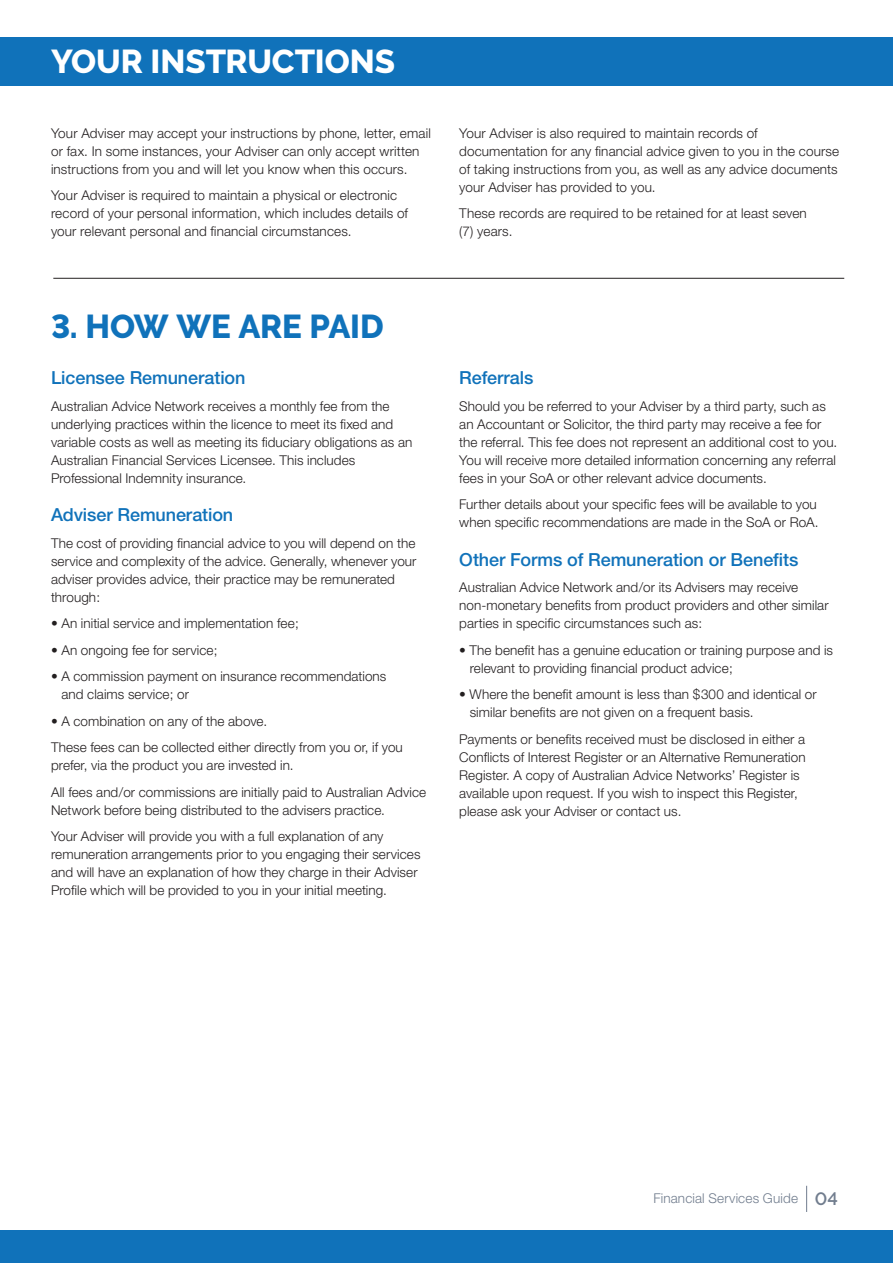
<style>
.page{position:relative;width:893px;height:1263px;background:#fff}
.page>*{position:absolute;margin:0;border:0;box-sizing:border-box;transform-origin:0 0}
.t1{font:800 33px "Raleway";color:#fff}
.t2{font:800 33px "Raleway";letter-spacing:-.01em;color:#1072ba}
.t3{font:500 18px "Helvetica Neue";letter-spacing:-.005em;color:#1072ba}
.t4{font:300 13.5px/18px "Helvetica Neue";letter-spacing:.005em;color:#231f20}
.t5{font:300 13.5px "Helvetica Neue";letter-spacing:.01em;color:#717d8e}
.s1{font-family:"Raleway";font-weight:600;font-size:18px}
</style>
<div class="page">
<svg style="left:806px;top:1186px;width:1px;height:26px"></svg>
<div style="left:0;top:1230px;width:893px;height:33px;background:#1072ba"></div>
<div style="left:0;top:37px;width:893px;height:49px;background:#1072ba"></div>
<hr style="left:53px;top:278px;width:791px;height:1px;background:#231f20">
<h1 class="t1" style="left:51px;top:43px;width:346px">YOUR INSTRUCTIONS</h1>
<p class="t4" style="left:51px;top:123px;width:381px">Your Adviser may accept your instructions by phone, letter, email or fax. In some instances, your Adviser can only accept written instructions from you and will let you know when this occurs.</p>
<p class="t4" style="left:51px;top:186px;width:358px">Your Adviser is required to maintain a physical or electronic record of your personal information, which includes details of your relevant personal and financial circumstances.</p>
<p class="t4" style="left:459px;top:123px;width:381px">Your Adviser is also required to maintain records of documentation for any financial advice given to you in the course of taking instructions from you, as well as any advice documents your Adviser has provided to you.</p>
<p class="t4" style="left:459px;top:204px;width:349px">These records are required to be retained for at least seven (7) years.</p>
<h1 class="t2" style="left:51px;top:308px;width:334px">3. HOW WE ARE PAID</h1>
<h2 class="t3" style="left:51px;top:367px;width:196px">Licensee Remuneration</h2>
<p class="t4" style="left:51px;top:397px;width:363px">Australian Advice Network receives a monthly fee from the underlying practices within the licence to meet its fixed and variable costs as well as meeting its fiduciary obligations as an Australian Financial Services Licensee. This includes Professional Indemnity insurance.</p>
<h2 class="t3" style="left:51px;top:504px;width:184px">Adviser Remuneration</h2>
<p class="t4" style="left:51px;top:534px;width:367px">The cost of providing financial advice to you will depend on the service and complexity of the advice. Generally, whenever your adviser provides advice, their practice may be remunerated through:</p>
<p class="t4" style="left:51px;top:614px;width:249px">• An initial service and implementation fee;</p>
<p class="t4" style="left:51px;top:641px;width:168px">• An ongoing fee for service;</p>
<p class="t4" style="left:62px;top:667px;width:326px;text-indent:-10px">• A commission payment on insurance recommendations and claims service; or</p>
<p class="t4" style="left:51px;top:707px;width:353px;line-height:26.5px">• A combination on any of the above.<br>These fees can be collected either directly from you or, if you</p>
<p class="t4" style="left:51px;top:752px;width:377px;line-height:26.5px">prefer, via the product you are invested in.<br>All fees and/or commissions are initially paid to Australian Advice</p>
<p class="t4" style="left:51px;top:796px;width:335px;line-height:26.5px">Network before being distributed to the advisers practice.<br>Your Adviser will provide you with a full explanation of any</p>
<p class="t4" style="left:51px;top:845px;width:371px">remuneration arrangements prior to you engaging their services and will have an explanation of how they charge in their Adviser<br>Profile which will be provided to you in your initial meeting.</p>
<h2 class="t3" style="left:459px;top:367px;width:76px">Referrals</h2>
<p class="t4" style="left:459px;top:397px;width:379px">Should you be referred to your Adviser by a third party, such as an Accountant or Solicitor, the third party may receive a fee for the referral. This fee does not represent an additional cost to you.<br>You will receive more detailed information concerning any referral fees in your SoA or other relevant advice documents.</p>
<p class="t4" style="left:459px;top:495px;width:361px">Further details about your specific fees will be available to you when specific recommendations are made in the SoA or RoA.</p>
<h2 class="t3" style="left:459px;top:549px;width:341px">Other Forms of Remuneration or Benefits</h2>
<p class="t4" style="left:459px;top:578px;width:371px">Australian Advice Network and/or its Advisers may receive non-monetary benefits from product providers and other similar parties in specific circumstances such as:</p>
<p class="t4" style="left:470px;top:641px;width:365px;text-indent:-11px">• The benefit has a genuine education or training purpose and is relevant to providing financial product advice;</p>
<p class="t4" style="left:470px;top:685px;width:348px;text-indent:-11px">• Where the benefit amount is less than $300 and identical or similar benefits are not given on a frequent basis.</p>
<p class="t4" style="left:459px;top:730px;width:348px">Payments or benefits received must be disclosed in either a Conflicts of Interest Register or an Alternative Remuneration Register. A copy of Australian Advice Networks’ Register is available upon request. If you wish to inspect this Register, please ask your Adviser or contact us.</p>
<p class="t5" style="left:653px;top:1190px;width:186px">Financial Services Guide <span class="s1">04</span></p>
</div>
